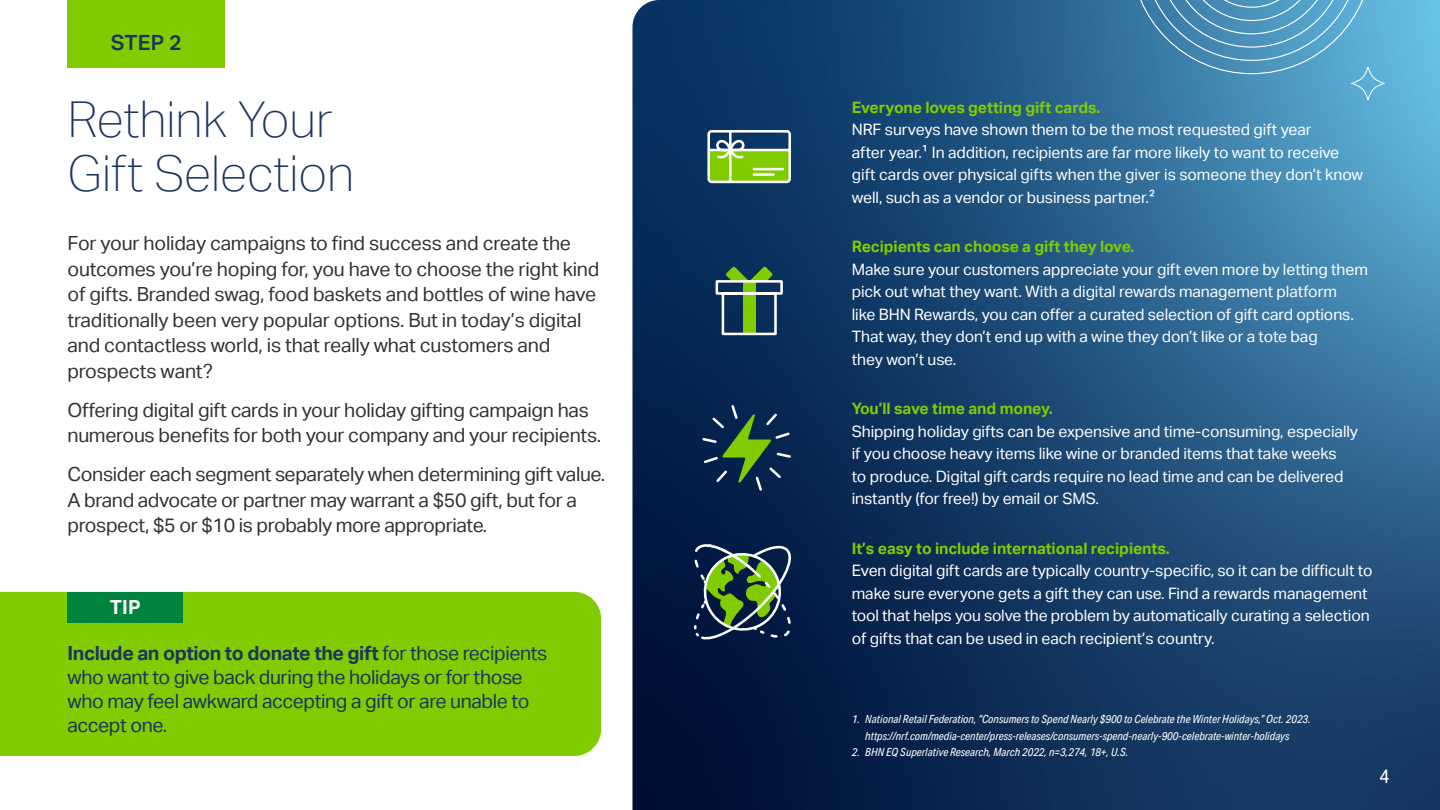
<style>
.page{position:relative;width:1440px;height:810px;background:#fff}
.page>*{position:absolute;margin:0;border:0;box-sizing:border-box;transform-origin:0 0}
.t1{font:100 49.5px/54px "Aktiv Grotesk";color:#1c355e}
.t2{font:600 21px "Aktiv Grotesk";color:#1c355e}
.t3{font:19.5px/25.5px "Aktiv Grotesk";letter-spacing:-.015em;color:#333}
.t4{font:19.5px/24px "Aktiv Grotesk";letter-spacing:-.02em;color:#1c355e}
.t5{font:700 19.5px "Aktiv Grotesk";color:#fff}
.t6{font:19.5px "Aktiv Grotesk Cd";color:#fff}
.t7{font:15.75px/22.5px "Aktiv Grotesk";letter-spacing:-.005em;color:#fff}
.t8{font:700 15.75px "Aktiv Grotesk";letter-spacing:-.005em;color:#80cc00}
.t9{font:italic 11.25px/16.5px "Aktiv Grotesk Cd";color:#fff}
.s1{font-weight:700}
</style>
<div class="page">
<img style="left:632px;top:0;width:808px;height:810px">
<div style="left:68px;top:0;width:157px;height:68px;background:#80cc00"></div>
<div style="left:0;top:592px;width:601px;height:164px;background:#80cc00"></div>
<div style="left:68px;top:592px;width:115px;height:30px;background:#00843d"></div>
<div style="left:709px;top:150px;width:81px;height:32px;background:#80cc00;border-radius:3px"></div>
<hr style="left:709px;top:149px;width:81px;height:2px;background:#fff">
<hr style="left:729px;top:131px;width:2px;height:51px;background:#fff">
<hr style="left:754px;top:168px;width:29px;height:2px;background:#fff">
<hr style="left:754px;top:173px;width:19px;height:3px;background:#fff">
<div style="left:707px;top:130px;width:84px;height:53px;border:3px solid #fff;border-radius:3px"></div>
<svg style="left:713px;top:138px;width:34px;height:21px"></svg>
<svg style="left:714px;top:267px;width:70px;height:69px;background:#456c61"></svg>
<svg style="left:700px;top:403px;width:93px;height:90px;background:#1f414a"></svg>
<svg style="left:693px;top:541px;width:106px;height:100px;background:#3b594e"></svg>
<svg style="left:1130px;top:0;width:243px;height:75px;background:#5499bf"></svg>
<div style="left:1351px;top:67px;width:33px;height:33px;border:1px solid #fff;border-radius:50%"></div>
<h2 class="t2" style="left:111px;top:31px;width:72px">STEP 2</h2>
<h1 class="t1" style="left:68px;top:93px;width:288px">Rethink Your<br>Gift Selection</h1>
<p class="t3" style="left:68px;top:231px;width:533px">For your holiday campaigns to find success and create the outcomes you’re hoping for, you have to choose the right kind of gifts. Branded swag, food baskets and bottles of wine have traditionally been very popular options. But in today’s digital and contactless world, is that really what customers and prospects want?</p>
<p class="t3" style="left:68px;top:397px;width:535px">Offering digital gift cards in your holiday gifting campaign has numerous benefits for both your company and your recipients.</p>
<p class="t3" style="left:68px;top:462px;width:539px">Consider each segment separately when determining gift value.<br>A brand advocate or partner may warrant a $50 gift, but for a prospect, $5 or $10 is probably more appropriate.</p>
<p class="t5" style="left:110px;top:596px;width:32px">TIP</p>
<p class="t4" style="left:68px;top:641px;width:481px"><span class="s1">Include an option to donate the gift</span> for those recipients who want to give back during the holidays or for those who may feel awkward accepting a gift or are unable to accept one.</p>
<p class="t8" style="left:852px;top:98px;width:250px">Everyone loves getting gift cards.</p>
<p class="t7" style="left:852px;top:119px;width:513px">NRF surveys have shown them to be the most requested gift year<br>after year.1 In addition, recipients are far more likely to want to receive gift cards over physical gifts when the giver is someone they don’t know well, such as a vendor or business partner.2</p>
<p class="t8" style="left:852px;top:238px;width:284px">Recipients can choose a gift they love.</p>
<p class="t7" style="left:852px;top:258px;width:518px">Make sure your customers appreciate your gift even more by letting them pick out what they want. With a digital rewards management platform<br>like BHN Rewards, you can offer a curated selection of gift card options.<br>That way, they don’t end up with a wine they don’t like or a tote bag<br>they won’t use.</p>
<p class="t8" style="left:852px;top:400px;width:202px">You’ll save time and money.</p>
<p class="t7" style="left:852px;top:420px;width:508px">Shipping holiday gifts can be expensive and time-consuming, especially if you choose heavy items like wine or branded items that take weeks<br>to produce. Digital gift cards require no lead time and can be delivered instantly (for free!) by email or SMS.</p>
<p class="t8" style="left:852px;top:539px;width:319px">It’s easy to include international recipients.</p>
<p class="t7" style="left:852px;top:560px;width:522px">Even digital gift cards are typically country-specific, so it can be difficult to make sure everyone gets a gift they can use. Find a rewards management tool that helps you solve the problem by automatically curating a selection of gifts that can be used in each recipient’s country.</p>
<p class="t9" style="left:865px;top:711px;width:447px;text-indent:-14px">1. National Retail Federation, “Consumers to Spend Nearly $900 to Celebrate the Winter Holidays,” Oct. 2023. https://nrf.com/media-center/press-releases/consumers-spend-nearly-900-celebrate-winter-holidays</p>
<p class="t9" style="left:852px;top:744px;width:278px">2. BHN EQ Superlative Research, March 2022, n=3,274, 18+, U.S.</p>
<p class="t6" style="left:1379px;top:765px;width:11px">4</p>
</div>
